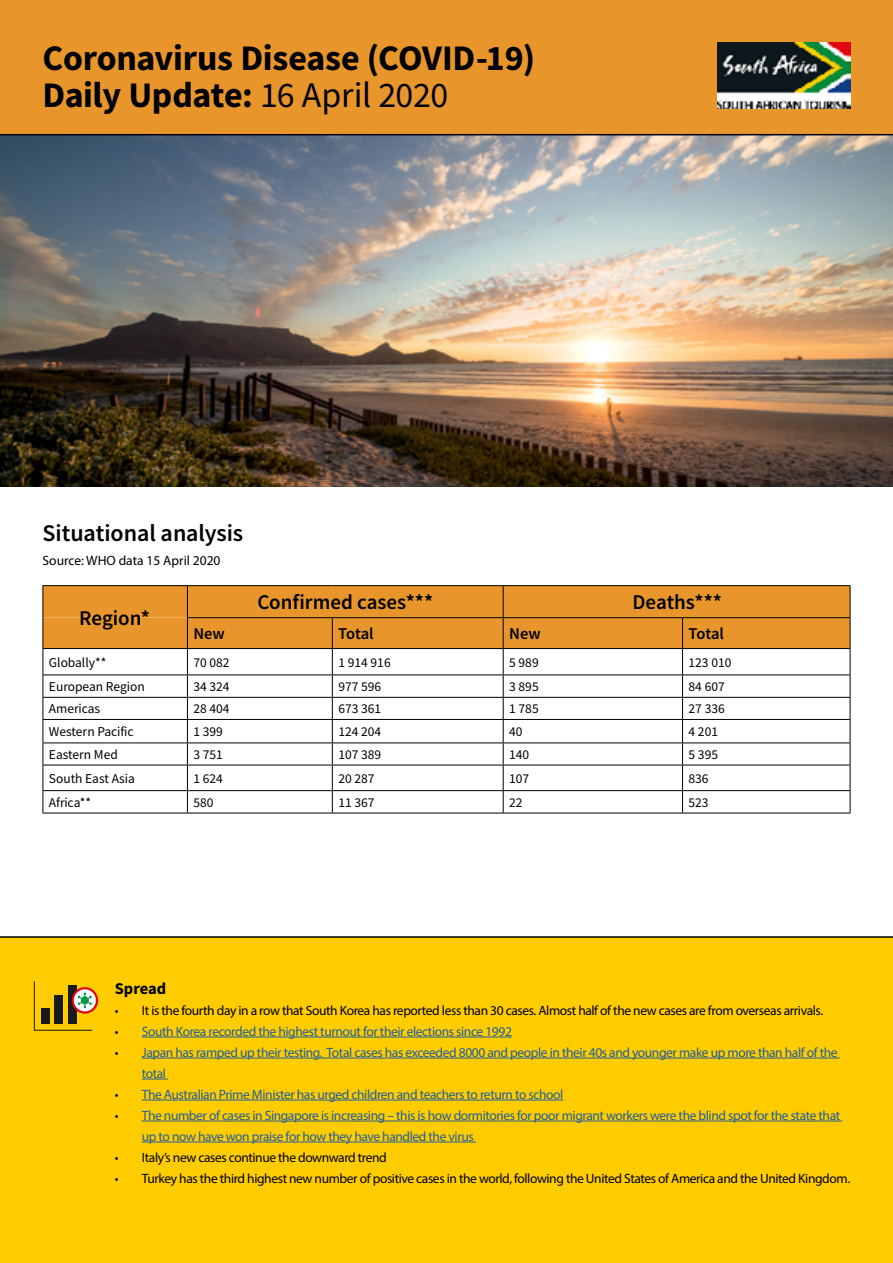
<style>
.page{position:relative;width:893px;height:1263px;background:#fff}
.page>*{position:absolute;margin:0;border:0;box-sizing:border-box;transform-origin:0 0}
.t1{font:36px/37px "Source Sans Variable";letter-spacing:.03em;color:#000}
.t2{font:24px "Source Sans Variable";letter-spacing:.03em;color:#000}
.t3{font:21px "Source Sans Variable";letter-spacing:.03em;color:#000}
.t4{font:16.5px "Source Sans Variable";letter-spacing:.03em;color:#000}
.t5{font:13.5px/21px "Myriad Pro";letter-spacing:-.03em;color:#215e9e}
.t6{font:13.5px "Myriad Pro";letter-spacing:-.03em;color:#000}
.t7{font:13.5px "Source Sans Variable";letter-spacing:.025em;color:#000}
.t8{font:13.5px "Myriad Pro";color:#000}
.s1{color:#000}
</style>
<div class="page">
<img style="left:0;top:135px;width:893px;height:352px">
<div style="left:0;top:936px;width:893px;height:327px;background:#fc0"></div>
<div style="left:0;top:0;width:893px;height:134px;background:#e8962b"></div>
<img style="left:717px;top:42px;width:133px;height:67px">
<hr style="left:0;top:134px;width:893px;height:1px;background:#000">
<hr style="left:43px;top:813px;width:144px;height:1px;background:#000">
<hr style="left:187px;top:813px;width:145px;height:1px;background:#000">
<hr style="left:332px;top:813px;width:171px;height:1px;background:#000">
<hr style="left:503px;top:813px;width:179px;height:1px;background:#000">
<hr style="left:43px;top:585px;width:144px;height:1px;background:#000">
<hr style="left:187px;top:585px;width:145px;height:1px;background:#000">
<hr style="left:332px;top:585px;width:171px;height:1px;background:#000">
<hr style="left:503px;top:585px;width:179px;height:1px;background:#000">
<hr style="left:682px;top:585px;width:168px;height:1px;background:#000">
<svg style="left:43px;top:586px;width:808px;height:227px"></svg>
<hr style="left:682px;top:813px;width:168px;height:1px;background:#000">
<hr style="left:142px;top:1037px;width:370px;height:1px;background:#215e9e">
<hr style="left:142px;top:1058px;width:698px;height:1px;background:#215e9e">
<svg style="left:142px;top:1079px;width:26px;height:1px"></svg>
<hr style="left:142px;top:1100px;width:421px;height:1px;background:#215e9e">
<hr style="left:142px;top:1121px;width:700px;height:1px;background:#215e9e">
<hr style="left:142px;top:1142px;width:334px;height:1px;background:#215e9e">
<svg style="left:73px;top:988px;width:24px;height:24px"></svg>
<div style="left:72px;top:987px;width:26px;height:26px;border:2px solid #e3030d;border-radius:50%"></div>
<svg style="left:34px;top:981px;width:59px;height:50px;background:#b99720"></svg>
<h1 class="t1" style="left:43px;top:39px;width:491px">Coronavirus Disease (COVID-19)<br>Daily Update: 16 April 2020</h1>
<h2 class="t2" style="left:43px;top:519px;width:202px">Situational analysis</h2>
<p class="t8" style="left:43px;top:553px;width:180px">Source: WHO data 15 April 2020</p>
<h3 class="t3" style="left:79px;top:605px;width:71px">Region*</h3>
<h3 class="t3" style="left:257px;top:589px;width:176px">Confirmed cases***</h3>
<h3 class="t3" style="left:632px;top:589px;width:90px">Deaths***</h3>
<p class="t4" style="left:193px;top:624px;width:32px">New</p>
<p class="t4" style="left:338px;top:624px;width:36px">Total</p>
<p class="t4" style="left:509px;top:624px;width:32px">New</p>
<p class="t4" style="left:688px;top:624px;width:36px">Total</p>
<p class="t7" style="left:49px;top:654px;width:59px">Globally**</p>
<p class="t7" style="left:193px;top:654px;width:37px">70 082</p>
<p class="t7" style="left:338px;top:654px;width:54px">1 914 916</p>
<p class="t7" style="left:509px;top:654px;width:31px">5 989</p>
<p class="t7" style="left:688px;top:654px;width:44px">123 010</p>
<p class="t7" style="left:49px;top:678px;width:97px">European Region</p>
<p class="t7" style="left:193px;top:678px;width:37px">34 324</p>
<p class="t7" style="left:338px;top:678px;width:44px">977 596</p>
<p class="t7" style="left:509px;top:678px;width:31px">3 895</p>
<p class="t7" style="left:688px;top:678px;width:37px">84 607</p>
<p class="t7" style="left:49px;top:701px;width:53px">Americas</p>
<p class="t7" style="left:193px;top:701px;width:37px">28 404</p>
<p class="t7" style="left:338px;top:701px;width:44px">673 361</p>
<p class="t7" style="left:509px;top:701px;width:31px">1 785</p>
<p class="t7" style="left:688px;top:701px;width:37px">27 336</p>
<p class="t7" style="left:49px;top:724px;width:86px">Western Pacific</p>
<p class="t7" style="left:193px;top:724px;width:31px">1 399</p>
<p class="t7" style="left:338px;top:724px;width:44px">124 204</p>
<p class="t7" style="left:509px;top:724px;width:15px">40</p>
<p class="t7" style="left:688px;top:724px;width:31px">4 201</p>
<p class="t7" style="left:49px;top:746px;width:70px">Eastern Med</p>
<p class="t7" style="left:193px;top:746px;width:31px">3 751</p>
<p class="t7" style="left:338px;top:746px;width:44px">107 389</p>
<p class="t7" style="left:509px;top:746px;width:21px">140</p>
<p class="t7" style="left:688px;top:746px;width:31px">5 395</p>
<p class="t7" style="left:49px;top:770px;width:87px">South East Asia</p>
<p class="t7" style="left:193px;top:770px;width:31px">1 624</p>
<p class="t7" style="left:338px;top:770px;width:37px">20 287</p>
<p class="t7" style="left:509px;top:770px;width:21px">107</p>
<p class="t7" style="left:688px;top:770px;width:21px">836</p>
<p class="t7" style="left:49px;top:794px;width:43px">Africa**</p>
<p class="t7" style="left:193px;top:794px;width:21px">580</p>
<p class="t7" style="left:338px;top:794px;width:37px">11 367</p>
<p class="t7" style="left:509px;top:794px;width:15px">22</p>
<p class="t7" style="left:688px;top:794px;width:21px">523</p>
<p class="t4" style="left:115px;top:978px;width:53px">Spread</p>
<p class="t6" style="left:115px;top:1002px;width:710px">• It is the fourth day in a row that South Korea has reported less than 30 cases. Almost half of the new cases are from overseas arrivals.</p>
<p class="t5" style="left:115px;top:1020px;width:399px"><span class="s1">•</span> South Korea recorded the highest turnout for their elections since 1992</p>
<p class="t5" style="left:142px;top:1041px;width:697px;text-indent:-27px"><span class="s1">•</span> Japan has ramped up their testing. Total cases has exceeded 8000 and people in their 40s and younger make up more than half of the total</p>
<p class="t5" style="left:115px;top:1083px;width:450px"><span class="s1">•</span> The Australian Prime Minister has urged children and teachers to return to school</p>
<p class="t5" style="left:142px;top:1104px;width:700px;text-indent:-27px"><span class="s1">•</span> The number of cases in Singapore is increasing – this is how dormitories for poor migrant workers were the blind spot for the state that up to now have won praise for how they have handled the virus</p>
<p class="t6" style="left:115px;top:1149px;width:274px">• Italy’s new cases continue the downward trend</p>
<p class="t6" style="left:115px;top:1170px;width:737px">• Turkey has the third highest new number of positive cases in the world, following the United States of America and the United Kingdom.</p>
</div>
